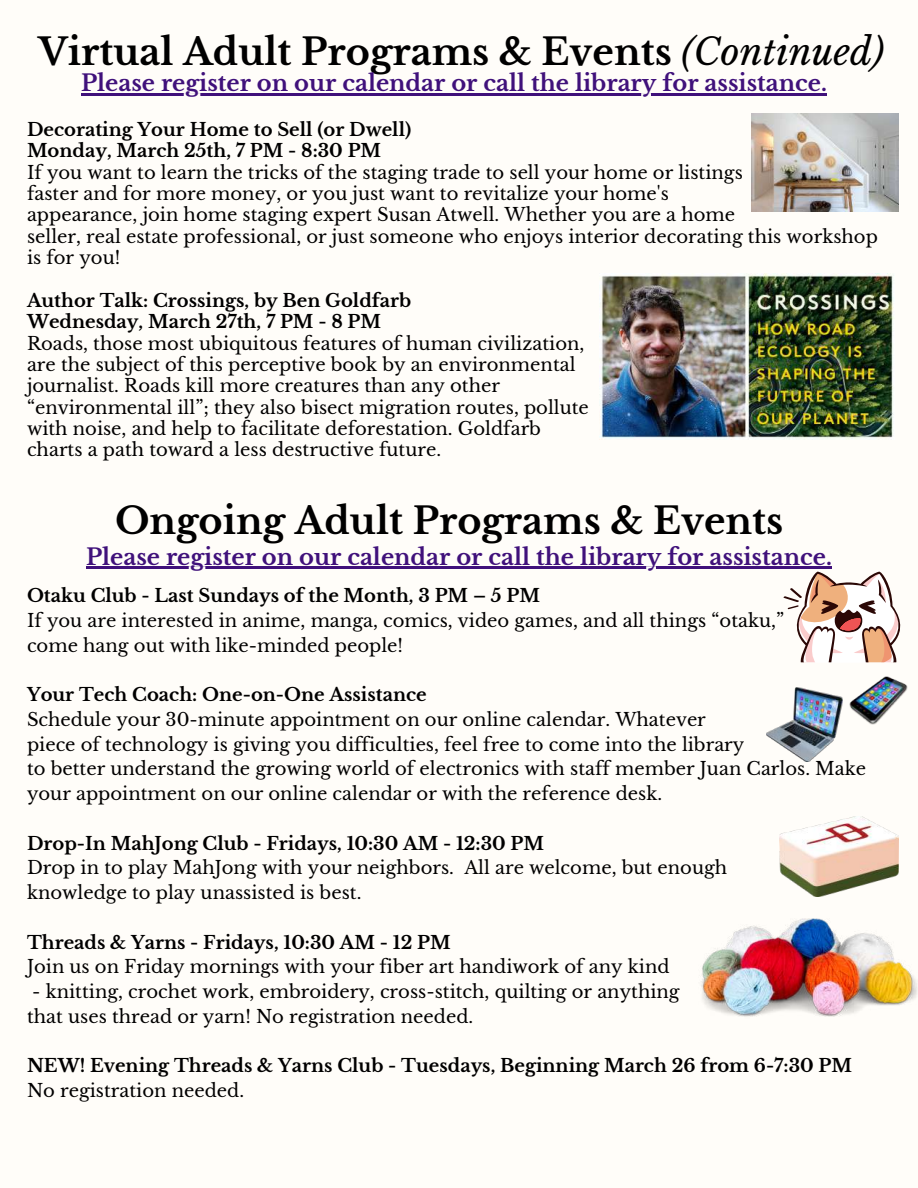
<style>
.page{position:relative;width:918px;height:1188px;background:#fffdf9}
.page>*{position:absolute;margin:0;border:0;box-sizing:border-box;transform-origin:0 0}
.t1{font:700 36.75px "Libre Baskerville";color:#000}
.t2{font:700 22.5px "Libre Baskerville";color:#40117b}
.t3{font:18px/21.3px "Libre Baskerville";color:#000}
.t4{font:700 18px/21.3px "Libre Baskerville";color:#000}
.s1{font-weight:400;font-style:italic}
</style>
<div class="page">
<img style="left:599px;top:274px;width:295px;height:165px">
<img style="left:751px;top:113px;width:147px;height:98px">
<hr style="left:81px;top:94px;width:746px;height:2px;background:#40117b">
<hr style="left:86px;top:567px;width:746px;height:2px;background:#40117b">
<svg style="left:783px;top:571px;width:118px;height:91px"></svg>
<img style="left:766px;top:688px;width:77px;height:74px">
<img style="left:850px;top:677px;width:57px;height:48px">
<img style="left:779px;top:816px;width:120px;height:80px">
<img style="left:701px;top:918px;width:217px;height:99px">
<h1 class="t1" style="left:38px;top:29px;width:848px">Virtual Adult Programs &amp; Events <span class="s1">(Continued)</span></h1>
<p class="t2" style="left:81px;top:70px;width:747px">Please register on our calendar or call the library for assistance.</p>
<p class="t4" style="left:27px;top:119px;width:386px">Decorating Your Home to Sell (or Dwell)<br>Monday, March 25th, 7 PM - 8:30 PM</p>
<p class="t3" style="left:27px;top:162px;width:852px">If you want to learn the tricks of the staging trade to sell your home or listings<br>faster and for more money, or you just want to revitalize your home's<br>appearance, join home staging expert Susan Atwell. Whether you are a home<br>seller, real estate professional, or just someone who enjoys interior decorating this workshop is for you!</p>
<p class="t4" style="left:27px;top:290px;width:386px">Author Talk: Crossings, by Ben Goldfarb<br>Wednesday, March 27th, 7 PM - 8 PM</p>
<p class="t3" style="left:27px;top:333px;width:563px">Roads, those most ubiquitous features of human civilization, are the subject of this perceptive book by an environmental journalist. Roads kill more creatures than any other “environmental ill”; they also bisect migration routes, pollute with noise, and help to facilitate deforestation. Goldfarb charts a path toward a less destructive future.</p>
<h1 class="t1" style="left:115px;top:499px;width:670px">Ongoing Adult Programs &amp; Events</h1>
<p class="t2" style="left:86px;top:543px;width:747px">Please register on our calendar or call the library for assistance.</p>
<p class="t4" style="left:27px;top:585px;width:514px">Otaku Club - Last Sundays of the Month, 3 PM – 5 PM</p>
<p class="t3" style="left:27px;top:608px;width:759px;line-height:24.8px">If you are interested in anime, manga, comics, video games, and all things “otaku,” come hang out with like-minded people!</p>
<p class="t4" style="left:27px;top:684px;width:401px">Your Tech Coach: One-on-One Assistance</p>
<p class="t3" style="left:27px;top:707px;width:841px;line-height:24.8px">Schedule your 30-minute appointment on our online calendar. Whatever<br>piece of technology is giving you difficulties, feel free to come into the library<br>to better understand the growing world of electronics with staff member Juan Carlos. Make your appointment on our online calendar or with the reference desk.</p>
<p class="t4" style="left:27px;top:833px;width:519px">Drop-In MahJong Club - Fridays, 10:30 AM - 12:30 PM</p>
<p class="t3" style="left:27px;top:856px;width:702px;line-height:24.8px">Drop in to play MahJong with your neighbors. All are welcome, but enough knowledge to play unassisted is best.</p>
<p class="t4" style="left:27px;top:932px;width:425px">Threads &amp; Yarns - Fridays, 10:30 AM - 12 PM</p>
<p class="t3" style="left:27px;top:956px;width:644px">Join us on Friday mornings with your fiber art handiwork of any kind</p>
<p class="t3" style="left:27px;top:979px;width:654px;line-height:24.8px">- knitting, crochet work, embroidery, cross-stitch, quilting or anything that uses thread or yarn! No registration needed.</p>
<p class="t4" style="left:27px;top:1055px;width:827px">NEW! Evening Threads &amp; Yarns Club - Tuesdays, Beginning March 26 from 6-7:30 PM</p>
<p class="t3" style="left:27px;top:1080px;width:219px">No registration needed.</p>
</div>
